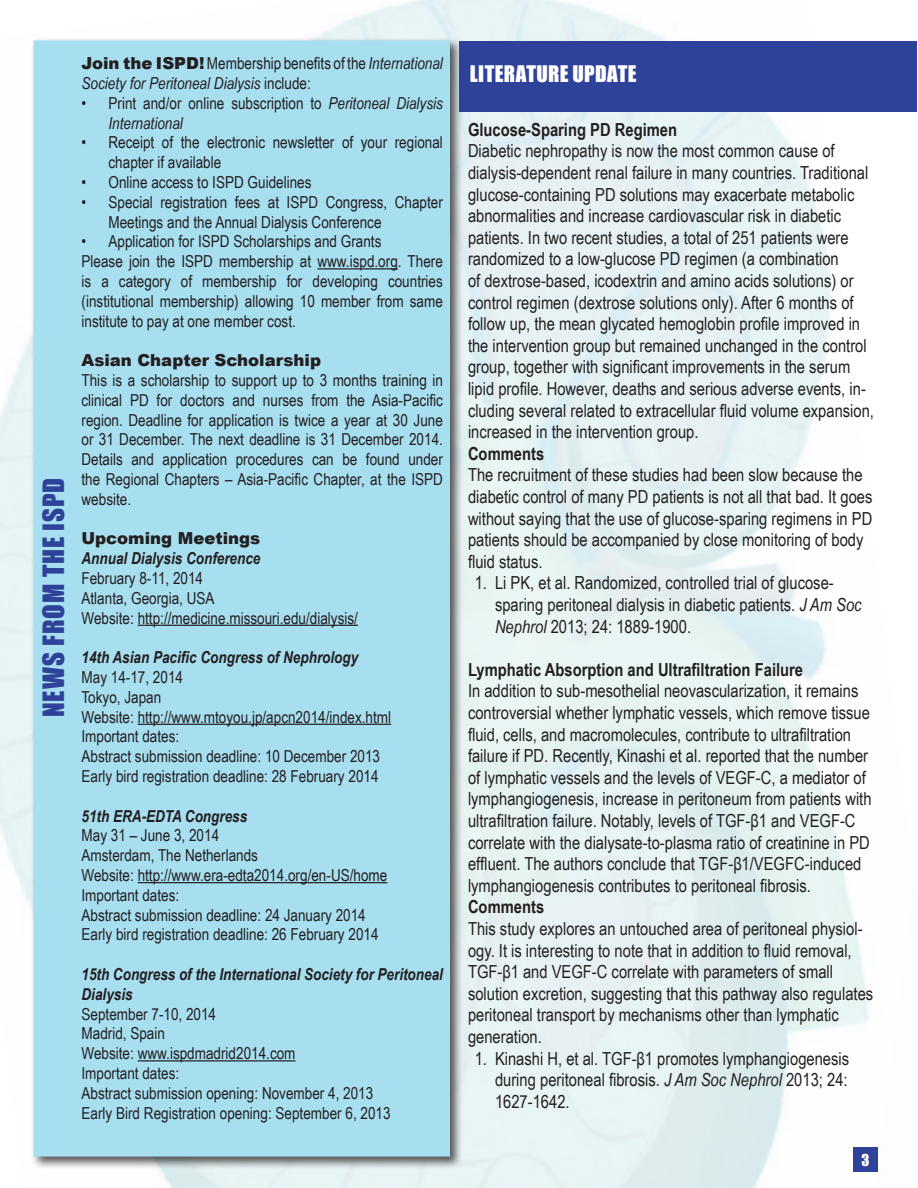
<style>
.page{position:relative;width:918px;height:1188px;background:#fff}
.page>*{position:absolute;margin:0;border:0;box-sizing:border-box;transform-origin:0 0}
.t1{font:27px "Impact";letter-spacing:.03em;color:#2f4299}
.t2{font:21px "Impact";letter-spacing:.02em;color:#fff}
.t3{font:18px/21.6px "Arial Narrow";color:#231f20}
.t4{font:700 18px "Arial Narrow";color:#231f20}
.t5{font:16.5px/19.8px "Arial Narrow";color:#231f20}
.t6{font:italic 700 16.5px/19.8px "Arial Narrow";color:#231f20}
.t7{font:italic 16.5px/19.8px "Arial Narrow";color:#231f20}
.t8{font:900 16.5px "Arial";color:#231f20}
.t9{font:15px "Impact";color:#fff}
.s1{font-family:"Arial";font-weight:900;font-style:normal}
.s2{font-style:normal}
.s3{font-style:italic}
</style>
<div class="page">
<img style="left:0;top:0;width:917px;height:1188px">
<div style="left:853px;top:1148px;width:25px;height:24px;background:#2f4299"></div>
<div style="left:30px;top:37px;width:433px;height:1132px;background:#231f20;opacity:.75"></div>
<div style="left:33px;top:40px;width:417px;height:1117px;background:#a7def0;border:3px solid #a7def0"></div>
<hr style="left:317px;top:268px;width:81px;height:1px;background:#231f20">
<hr style="left:138px;top:625px;width:220px;height:1px;background:#231f20">
<hr style="left:138px;top:724px;width:253px;height:1px;background:#231f20">
<hr style="left:138px;top:882px;width:249px;height:1px;background:#231f20">
<hr style="left:138px;top:1060px;width:158px;height:1px;background:#231f20">
<div style="left:459px;top:41px;width:458px;height:70px;background:#2f4299"></div>
<h1 class="t1" style="left:32px;top:717px;width:241px;rotate:-90deg">NEWS FROM THE ISPD</h1>
<p class="t7" style="left:82px;top:53px;width:363px"><span class="s1">Join the ISPD!</span> <span class="s2">Membership benefits of the</span> International<br>Society for Peritoneal Dialysis <span class="s2">include:</span></p>
<p class="t5" style="left:109px;top:92px;width:336px;text-indent:-27px">• Print and/or online subscription to <span class="s3">Peritoneal Dialysis<br>International</span></p>
<p class="t5" style="left:109px;top:132px;width:336px;text-indent:-27px">• Receipt of the electronic newsletter of your regional chapter if available</p>
<p class="t5" style="left:82px;top:172px;width:232px">• Online access to ISPD Guidelines</p>
<p class="t5" style="left:109px;top:191px;width:336px;text-indent:-27px">• Special registration fees at ISPD Congress, Chapter<br>Meetings and the Annual Dialysis Conference</p>
<p class="t5" style="left:82px;top:231px;width:363px">• Application for ISPD Scholarships and Grants<br>Please join the ISPD membership at www.ispd.org. There is a category of membership for developing countries (institutional membership) allowing 10 member from same institute to pay at one member cost.</p>
<p class="t8" style="left:82px;top:351px;width:241px">Asian Chapter Scholarship</p>
<p class="t5" style="left:82px;top:370px;width:363px;text-align:justify">This is a scholarship to support up to 3 months training in clinical PD for doctors and nurses from the Asia-Pacific region. Deadline for application is twice a year at 30 June or 31 December. The next deadline is 31 December 2014.<br>Details and application procedures can be found under the Regional Chapters – Asia-Pacific Chapter, at the ISPD website.</p>
<p class="t8" style="left:82px;top:529px;width:180px">Upcoming Meetings</p>
<p class="t6" style="left:82px;top:548px;width:180px">Annual Dialysis Conference</p>
<p class="t5" style="left:82px;top:568px;width:278px">February 8-11, 2014<br>Atlanta, Georgia, USA<br>Website: http://medicine.missouri.edu/dialysis/</p>
<p class="t6" style="left:82px;top:647px;width:278px">14th Asian Pacific Congress of Nephrology</p>
<p class="t5" style="left:82px;top:667px;width:311px">May 14-17, 2014<br>Tokyo, Japan<br>Website: http://www.mtoyou.jp/apcn2014/index.html Important dates:<br>Abstract submission deadline: 10 December 2013<br>Early bird registration deadline: 28 February 2014</p>
<p class="t6" style="left:82px;top:805px;width:167px">51th ERA-EDTA Congress</p>
<p class="t5" style="left:82px;top:825px;width:307px">May 31 – June 3, 2014<br>Amsterdam, The Netherlands<br>Website: http://www.era-edta2014.org/en-US/home Important dates:<br>Abstract submission deadline: 24 January 2014<br>Early bird registration deadline: 26 February 2014</p>
<p class="t6" style="left:82px;top:963px;width:363px">15th Congress of the International Society for Peritoneal<br>Dialysis</p>
<p class="t5" style="left:82px;top:1003px;width:311px">September 7-10, 2014<br>Madrid, Spain<br>Website: www.ispdmadrid2014.com<br>Important dates:<br>Abstract submission opening: November 4, 2013<br>Early Bird Registration opening: September 6, 2013</p>
<p class="t2" style="left:470px;top:58px;width:168px">LITERATURE UPDATE</p>
<p class="t4" style="left:468px;top:116px;width:211px">Glucose-Sparing PD Regimen</p>
<p class="t3" style="left:468px;top:140px;width:408px">Diabetic nephropathy is now the most common cause of dialysis-dependent renal failure in many countries. Traditional glucose-containing PD solutions may exacerbate metabolic abnormalities and increase cardiovascular risk in diabetic patients. In two recent studies, a total of 251 patients were randomized to a low-glucose PD regimen (a combination<br>of dextrose-based, icodextrin and amino acids solutions) or control regimen (dextrose solutions only). After 6 months of follow up, the mean glycated hemoglobin profile improved in the intervention group but remained unchanged in the control group, together with significant improvements in the serum lipid profile. However, deaths and serious adverse events, in&shy;cluding several related to extracellular fluid volume expansion, increased in the intervention group.</p>
<p class="t4" style="left:468px;top:440px;width:78px">Comments</p>
<p class="t3" style="left:468px;top:464px;width:406px">The recruitment of these studies had been slow because the diabetic control of many PD patients is not all that bad. It goes without saying that the use of glucose-sparing regimens in PD patients should be accompanied by close monitoring of body fluid status.</p>
<p class="t3" style="left:495px;top:572px;width:368px;text-indent:-20px">1. Li PK, et al. Randomized, controlled trial of glucose&shy;sparing peritoneal dialysis in diabetic patients. <span class="s3">J Am Soc<br>Nephrol</span> 2013; 24: 1889-1900.</p>
<p class="t4" style="left:468px;top:656px;width:337px">Lymphatic Absorption and Ultrafiltration Failure</p>
<p class="t3" style="left:468px;top:680px;width:405px">In addition to sub-mesothelial neovascularization, it remains controversial whether lymphatic vessels, which remove tissue fluid, cells, and macromolecules, contribute to ultrafiltration failure if PD. Recently, Kinashi et al. reported that the number of lymphatic vessels and the levels of VEGF-C, a mediator of lymphangiogenesis, increase in peritoneum from patients with ultrafiltration failure. Notably, levels of TGF-β1 and VEGF-C correlate with the dialysate-to-plasma ratio of creatinine in PD effluent. The authors conclude that TGF-β1/VEGFC-induced lymphangiogenesis contributes to peritoneal fibrosis.</p>
<p class="t4" style="left:468px;top:894px;width:78px">Comments</p>
<p class="t3" style="left:468px;top:917px;width:407px">This study explores an untouched area of peritoneal physiol&shy;ogy. It is interesting to note that in addition to fluid removal, TGF-β1 and VEGF-C correlate with parameters of small solution excretion, suggesting that this pathway also regulates peritoneal transport by mechanisms other than lymphatic generation.</p>
<p class="t3" style="left:495px;top:1047px;width:356px;text-align:justify;text-indent:-20px">1. Kinashi H, et al. TGF-β1 promotes lymphangiogenesis during peritoneal fibrosis. <span class="s3">J Am Soc Nephrol</span> 2013; 24:<br>1627-1642.</p>
<p class="t9" style="left:861px;top:1148px;width:9px">3</p>
</div>
